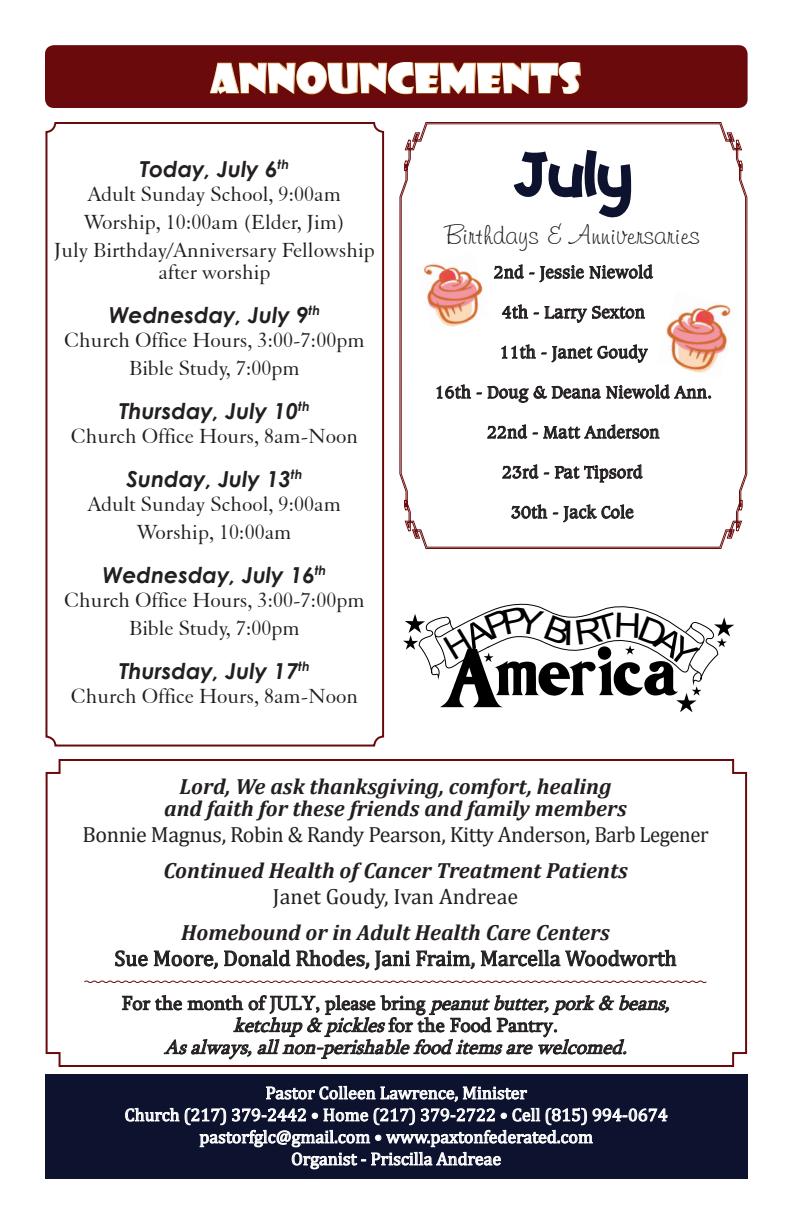
<style>
.page{position:relative;width:792px;height:1224px;background:#fff}
.page>*{position:absolute;margin:0;border:0;box-sizing:border-box;transform-origin:0 0}
.t1{font:60px "Coffeebean";color:#0d122f}
.t2{font:39.6px "Showcard Gothic";color:#fff;scale:1.14 1}
.t3{font:26px "Freehand 591 BT Regular A";color:#231f20;scale:1.05 1}
.t4{font:22px/22px "Elegant Garamond BT";color:#231f20;text-align:center}
.t5{font:italic 700 22px "Cambria";color:#231f20}
.t6{font:italic 700 22px "Century Gothic";color:#231f20}
.t7{font:22px "Cambria";color:#231f20}
.t8{font:22px "Cambria";letter-spacing:-.02em;color:#231f20}
.t9{font:20px "Sylfaen";color:#231f20}
.t10{font:italic 20px "Sylfaen";color:#231f20}
.t11{font:18px "Cambria";color:#fff}
.t12{font:18px "Caxton BT";color:#231f20}
.s1{font-family:"Century Gothic";font-weight:700;font-style:italic}
.s2{font-style:italic}
</style>
<div class="page">
<div style="left:45px;top:45px;width:703px;height:63px;background:#6a0a0c;border-radius:9px"></div>
<svg style="left:210px;top:61px;width:371px;height:34px"></svg>
<div style="left:45px;top:122px;width:339px;height:625px;border:2px solid #6a0a0c;border-radius:9px"></div>
<div style="left:45px;top:1075px;width:702px;height:104px;background:#0d122f"></div>
<svg style="left:266px;top:1086px;width:261px;height:16px"></svg>
<svg style="left:125px;top:1108px;width:54px;height:14px"></svg>
<svg style="left:185px;top:1108px;width:483px;height:61px"></svg>
<svg style="left:45px;top:759px;width:703px;height:308px"></svg>
<svg style="left:84px;top:980px;width:623px;height:4px"></svg>
<svg style="left:399px;top:122px;width:349px;height:427px"></svg>
<svg style="left:403px;top:604px;width:331px;height:108px"></svg>
<p class="t2" style="left:211px;top:52px;width:326px">ANNOUNCEMENTS</p>
<p class="t6" style="left:140px;top:152px;width:151px">Today, July 6<sup>th</sup></p>
<p class="t4" style="left:88px;top:182px;width:255px">Adult Sunday School, 9:00am</p>
<p class="t4" style="left:84px;top:210px;width:262px">Worship, 10:00am (Elder, Jim)</p>
<p class="t4" style="left:54px;top:238px;width:322px">July Birthday/Anniversary Fellowship after worship</p>
<p class="t6" style="left:109px;top:298px;width:213px">Wednesday, July 9<sup>th</sup></p>
<p class="t4" style="left:64px;top:328px;width:302px">Church Office Hours, 3:00-7:00pm</p>
<p class="t4" style="left:129px;top:356px;width:172px">Bible Study, 7:00pm</p>
<p class="t6" style="left:119px;top:394px;width:192px">Thursday, July 10<sup>th</sup></p>
<p class="t4" style="left:71px;top:413px;width:289px;line-height:44px">Church Office Hours, 8am-Noon<br><span class="s1">Sunday, July 13</span><sup>th</sup></p>
<p class="t4" style="left:88px;top:492px;width:255px">Adult Sunday School, 9:00am</p>
<p class="t4" style="left:137px;top:520px;width:156px">Worship, 10:00am</p>
<p class="t6" style="left:103px;top:558px;width:225px">Wednesday, July 16<sup>th</sup></p>
<p class="t4" style="left:64px;top:588px;width:302px">Church Office Hours, 3:00-7:00pm</p>
<p class="t4" style="left:129px;top:616px;width:172px">Bible Study, 7:00pm</p>
<p class="t6" style="left:119px;top:654px;width:192px">Thursday, July 17<sup>th</sup></p>
<p class="t4" style="left:71px;top:684px;width:289px">Church Office Hours, 8am-Noon</p>
<p class="t1" style="left:513px;top:130px;width:120px">July</p>
<p class="t3" style="left:445px;top:219px;width:244px">Birthdays &amp; Anniversaries</p>
<p class="t12" style="left:494px;top:261px;width:161px">2nd - Jessie Niewold</p>
<p class="t12" style="left:502px;top:301px;width:145px">4th - Larry Sexton</p>
<p class="t12" style="left:499px;top:341px;width:149px">11th - Janet Goudy</p>
<p class="t12" style="left:435px;top:381px;width:279px">16th - Doug &amp; Deana Niewold Ann.</p>
<p class="t12" style="left:487px;top:421px;width:174px">22nd - Matt Anderson</p>
<p class="t12" style="left:502px;top:461px;width:142px">23rd - Pat Tipsord</p>
<p class="t12" style="left:511px;top:501px;width:124px">30th - Jack Cole</p>
<p class="t5" style="left:180px;top:773px;width:433px">Lord, We ask thanksgiving, comfort, healing</p>
<p class="t5" style="left:164px;top:795px;width:464px">and faith for these friends and family members</p>
<p class="t8" style="left:83px;top:821px;width:627px">Bonnie Magnus, Robin &amp; Randy Pearson, Kitty Anderson, Barb Legener</p>
<p class="t5" style="left:163px;top:857px;width:466px">Continued Health of Cancer Treatment Patients</p>
<p class="t7" style="left:273px;top:883px;width:247px">Janet Goudy, Ivan Andreae</p>
<p class="t5" style="left:181px;top:919px;width:430px">Homebound or in Adult Health Care Centers</p>
<p class="t7" style="left:114px;top:945px;width:564px">Sue Moore, Donald Rhodes, Jani Fraim, Marcella Woodworth</p>
<p class="t9" style="left:122px;top:990px;width:556px">For the month of JULY, please bring <span class="s2">peanutbutter,pork&amp; beans,</span></p>
<p class="t9" style="left:233px;top:1012px;width:326px"><span class="s2">ketchup&amp; pickles</span>for the Food Pantry.</p>
<p class="t10" style="left:164px;top:1034px;width:471px">Asalways,allnon-perishablefooditemsarewelcomed.</p>
<p class="t11" style="left:265px;top:1082px;width:263px">Pastor Colleen Lawrence, Minister</p>
<p class="t11" style="left:125px;top:1104px;width:545px">Church (217) 379-2442 • Home (217) 379-2722 • Cell (815) 994-0674</p>
<p class="t11" style="left:199px;top:1126px;width:395px">pastorfglc@gmail.com • www.paxtonfederated.com</p>
<p class="t11" style="left:291px;top:1148px;width:212px">Organist - Priscilla Andreae</p>
</div>
